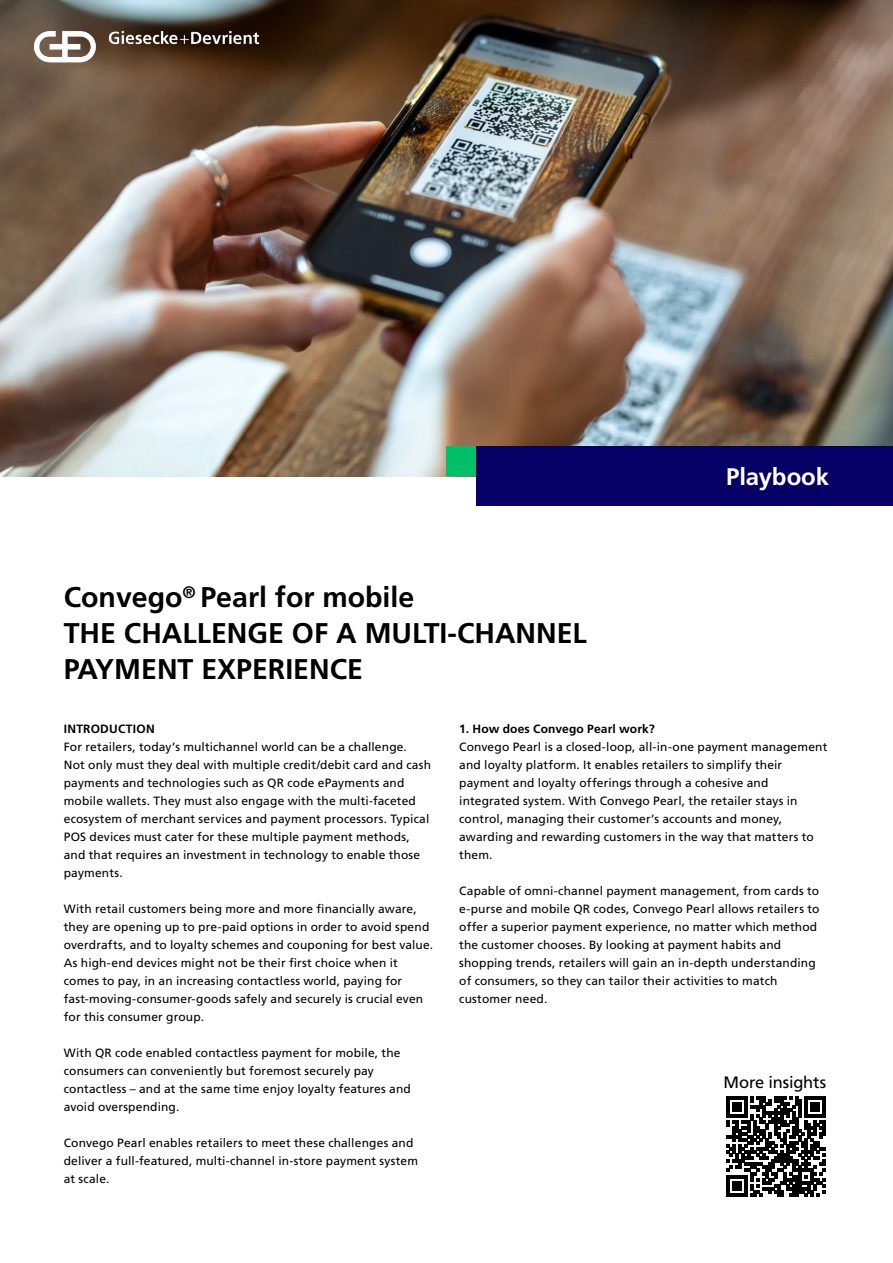
<style>
.page{position:relative;width:893px;height:1263px;background:#fff}
.page>*{position:absolute;margin:0;border:0;box-sizing:border-box;transform-origin:0 0}
.t1{font:700 28.5px/36px "Frutiger LT Pro";color:#000}
.t2{font:700 24px "Frutiger LT Pro";letter-spacing:-.005em;color:#fff}
.t3{font:16.5px "Frutiger LT Pro";letter-spacing:-.01em;color:#000}
.t4{font:12px/18px "Frutiger LT Pro";letter-spacing:.01em;color:#000}
.t5{font:700 12px "Frutiger LT Pro";letter-spacing:.015em;color:#000}
</style>
<div class="page">
<img style="left:0;top:0;width:893px;height:476px">
<div style="left:476px;top:446px;width:417px;height:60px;background:#040066"></div>
<div style="left:446px;top:446px;width:30px;height:30px;background:#00c167"></div>
<img style="left:21px;top:18px;width:250px;height:57px">
<svg style="left:726px;top:1096px;width:100px;height:100px"></svg>
<h1 class="t1" style="left:64px;top:579px;width:525px">Convego<sup>®</sup> Pearl for mobile<br>THE CHALLENGE OF A MULTI-CHANNEL<br>PAYMENT EXPERIENCE</h1>
<h2 class="t2" style="left:726px;top:463px;width:105px">Playbook</h2>
<p class="t5" style="left:64px;top:722px;width:92px">INTRODUCTION</p>
<p class="t4" style="left:64px;top:738px;width:369px">For retailers, today’s multichannel world can be a challenge.<br>Not only must they deal with multiple credit/debit card and cash payments and technologies such as QR code ePayments and mobile wallets. They must also engage with the multi-faceted ecosystem of merchant services and payment processors. Typical POS devices must cater for these multiple payment methods, and that requires an investment in technology to enable those payments.</p>
<p class="t4" style="left:64px;top:900px;width:371px">With retail customers being more and more financially aware, they are opening up to pre-paid options in order to avoid spend overdrafts, and to loyalty schemes and couponing for best value.<br>As high-end devices might not be their first choice when it comes to pay, in an increasing contactless world, paying for fast-moving-consumer-goods safely and securely is crucial even for this consumer group.</p>
<p class="t4" style="left:64px;top:1044px;width:349px">With QR code enabled contactless payment for mobile, the consumers can conveniently but foremost securely pay contactless – and at the same time enjoy loyalty features and avoid overspending.</p>
<p class="t4" style="left:64px;top:1134px;width:356px">Convego Pearl enables retailers to meet these challenges and deliver a full-featured, multi-channel in-store payment system at scale.</p>
<p class="t5" style="left:459px;top:722px;width:197px">1. How does Convego Pearl work?</p>
<p class="t4" style="left:459px;top:738px;width:370px">Convego Pearl is a closed-loop, all-in-one payment management and loyalty platform. It enables retailers to simplify their payment and loyalty offerings through a cohesive and integrated system. With Convego Pearl, the retailer stays in control, managing their customer’s accounts and money, awarding and rewarding customers in the way that matters to them.</p>
<p class="t4" style="left:459px;top:882px;width:362px">Capable of omni-channel payment management, from cards to e-purse and mobile QR codes, Convego Pearl allows retailers to offer a superior payment experience, no matter which method the customer chooses. By looking at payment habits and shopping trends, retailers will gain an in-depth understanding of consumers, so they can tailor their activities to match customer need.</p>
<h3 class="t3" style="left:723px;top:1072px;width:104px">More insights</h3>
</div>
